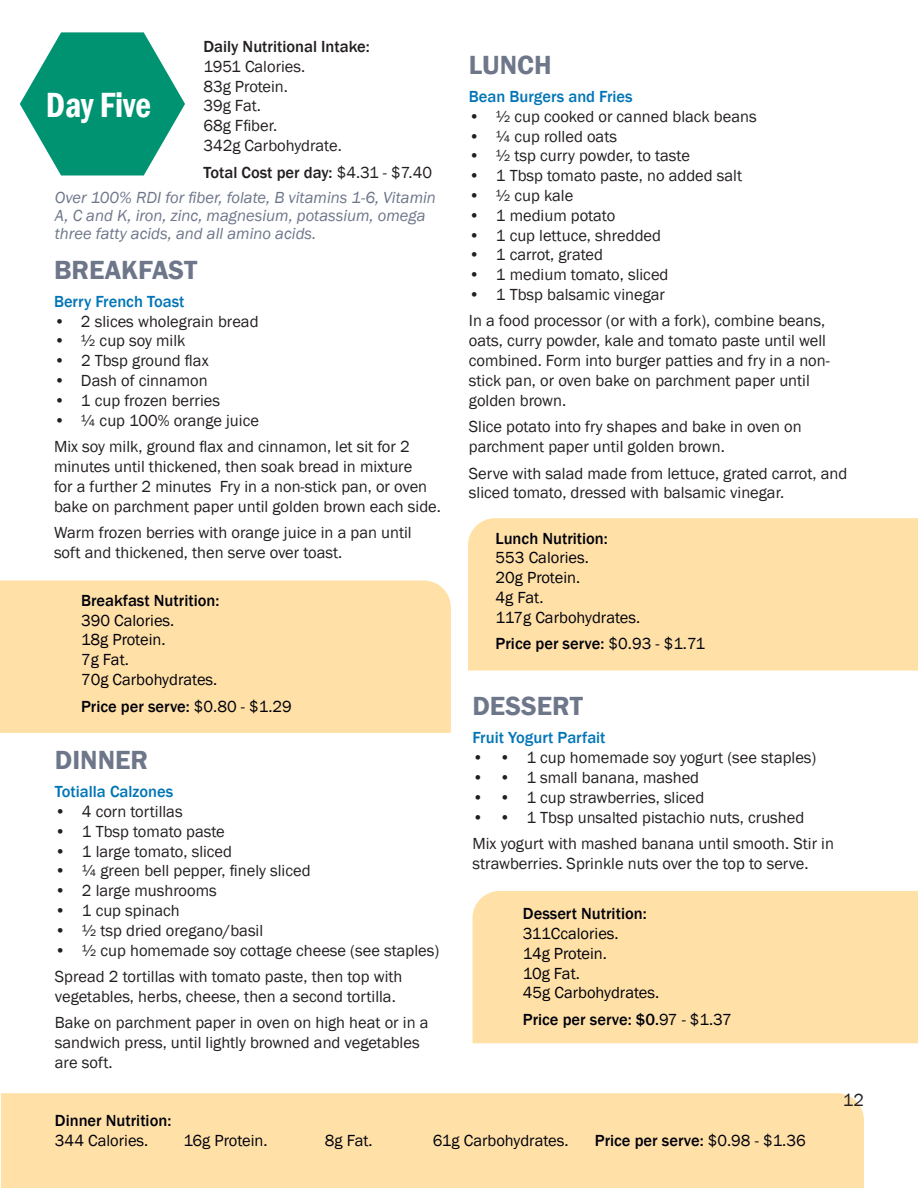
<style>
.page{position:relative;width:918px;height:1188px;background:#fff}
.page>*{position:absolute;margin:0;border:0;box-sizing:border-box;transform-origin:0 0}
.t1{font:600 condensed 36px "Franklin Gothic";color:#fff;scale:.95 1}
.t2{font:600 27px "Franklin Gothic";color:#6e768a}
.t3{font:18px "Franklin Gothic";color:#231f20}
.t4{font:16.5px/19.8px "Franklin Gothic";color:#231f20}
.t5{font:16.5px/19.8px "Franklin Gothic";color:#00000b}
.t6{font:500 16.5px "Franklin Gothic";color:#00000b}
.t7{font:italic 16.5px/25px "Franklin Gothic";color:#6e768a;text-align:right}
.t8{font:500 16.5px "Franklin Gothic";color:#0075b6}
.t9{font:500 16.5px "Franklin Gothic";color:#231f20}
.s1{font-weight:500;font-style:normal;color:#231f20}
.s2{font-style:normal;color:#231f20}
.s3{font-weight:400}
</style>
<div class="page">
<div style="left:468px;top:518px;width:450px;height:153px;background:#ffe1a7"></div>
<div style="left:1px;top:1093px;width:863px;height:95px;background:#ffe1a7"></div>
<svg style="left:20px;top:32px;width:165px;height:144px"></svg>
<div style="left:0;top:580px;width:451px;height:153px;background:#ffe1a7"></div>
<div style="left:472px;top:891px;width:446px;height:152px;background:#ffe1a7"></div>
<p class="t9" style="left:203px;top:40px;width:168px">Daily Nutritional Intake:</p>
<p class="t4" style="left:203px;top:57px;width:140px">1951 Calories.<br>83g Protein.<br>39g Fat.<br>68g Ffiber.<br>342g Carbohydrate.</p>
<p class="t7" style="left:55px;top:160px;width:383px"><span class="s1">Total Cost per day:</span> <span class="s2">$4.31 - $7.40<br></span>Over 100% RDI for fiber, folate, B vitamins 1-6, Vitamin</p>
<p class="t7" style="left:55px;top:207px;width:372px;line-height:18px;text-align:left">A, C and K, iron, zinc, magnesium, potassium, omega three fatty acids, and all amino acids.</p>
<h1 class="t1" style="left:46px;top:90px;width:112px">Day Five</h1>
<h2 class="t2" style="left:54px;top:254px;width:145px">BREAKFAST</h2>
<p class="t8" style="left:54px;top:294px;width:132px">Berry French Toast</p>
<p class="t4" style="left:54px;top:312px;width:206px">• 2 slices wholegrain bread</p>
<p class="t4" style="left:54px;top:332px;width:133px">• ½ cup soy milk</p>
<p class="t4" style="left:54px;top:352px;width:156px">• 2 Tbsp ground flax</p>
<p class="t4" style="left:54px;top:371px;width:155px">• Dash of cinnamon</p>
<p class="t4" style="left:54px;top:391px;width:168px">• 1 cup frozen berries</p>
<p class="t4" style="left:54px;top:408px;width:357px;line-height:26.5px">• ¼ cup 100% orange juice<br>Mix soy milk, ground flax and cinnamon, let sit for 2</p>
<p class="t4" style="left:54px;top:457px;width:388px">minutes until thickened, then soak bread in mixture<br>for a further 2 minutes Fry in a non-stick pan, or oven bake on parchment paper until golden brown each side.</p>
<p class="t4" style="left:54px;top:523px;width:359px">Warm frozen berries with orange juice in a pan until soft and thickened, then serve over toast.</p>
<p class="t6" style="left:81px;top:593px;width:140px">Breakfast Nutrition:</p>
<p class="t5" style="left:81px;top:611px;width:138px">390 Calories.<br>18g Protein.<br>7g Fat.<br>70g Carbohydrates.</p>
<p class="t6" style="left:81px;top:699px;width:212px">Price per serve: <span class="s3">$0.80 - $1.29</span></p>
<h2 class="t2" style="left:55px;top:744px;width:95px">DINNER</h2>
<p class="t8" style="left:55px;top:785px;width:120px">Totialla Calzones</p>
<p class="t4" style="left:55px;top:802px;width:129px">• 4 corn tortillas</p>
<p class="t4" style="left:55px;top:822px;width:171px">• 1 Tbsp tomato paste</p>
<p class="t4" style="left:55px;top:842px;width:179px">• 1 large tomato, sliced</p>
<p class="t4" style="left:55px;top:862px;width:257px">• ¼ green bell pepper, finely sliced</p>
<p class="t4" style="left:55px;top:882px;width:163px">• 2 large mushrooms</p>
<p class="t4" style="left:55px;top:901px;width:126px">• 1 cup spinach</p>
<p class="t4" style="left:55px;top:921px;width:210px">• ½ tsp dried oregano/basil</p>
<p class="t4" style="left:55px;top:938px;width:386px;line-height:26.5px">• ½ cup homemade soy cottage cheese (see staples)<br>Spread 2 tortillas with tomato paste, then top with</p>
<p class="t4" style="left:55px;top:984px;width:375px;line-height:26.5px">vegetables, herbs, cheese, then a second tortilla.<br>Bake on parchment paper in oven on high heat or in a</p>
<p class="t4" style="left:55px;top:1034px;width:366px">sandwich press, until lightly browned and vegetables are soft.</p>
<h2 class="t2" style="left:469px;top:49px;width:84px">LUNCH</h2>
<p class="t8" style="left:469px;top:90px;width:165px">Bean Burgers and Fries</p>
<p class="t4" style="left:469px;top:107px;width:289px">• ½ cup cooked or canned black beans</p>
<p class="t4" style="left:469px;top:127px;width:150px">• ¼ cup rolled oats</p>
<p class="t4" style="left:469px;top:147px;width:223px">• ½ tsp curry powder, to taste</p>
<p class="t4" style="left:469px;top:167px;width:275px">• 1 Tbsp tomato paste, no added salt</p>
<p class="t4" style="left:469px;top:186px;width:106px">• ½ cup kale</p>
<p class="t4" style="left:469px;top:206px;width:148px">• 1 medium potato</p>
<p class="t4" style="left:469px;top:226px;width:194px">• 1 cup lettuce, shredded</p>
<p class="t4" style="left:469px;top:246px;width:136px">• 1 carrot, grated</p>
<p class="t4" style="left:469px;top:266px;width:201px">• 1 medium tomato, sliced</p>
<p class="t4" style="left:469px;top:282px;width:358px;line-height:26.5px">• 1 Tbsp balsamic vinegar<br>In a food processor (or with a fork), combine beans,</p>
<p class="t4" style="left:469px;top:332px;width:363px">oats, curry powder, kale and tomato paste until well combined. Form into burger patties and fry in a non&shy;stick pan, or oven bake on parchment paper until golden brown.</p>
<p class="t4" style="left:469px;top:418px;width:334px">Slice potato into fry shapes and bake in oven on parchment paper until golden brown.</p>
<p class="t4" style="left:469px;top:464px;width:380px">Serve with salad made from lettuce, grated carrot, and sliced tomato, dressed with balsamic vinegar.</p>
<p class="t6" style="left:496px;top:531px;width:114px">Lunch Nutrition:</p>
<p class="t5" style="left:496px;top:549px;width:146px">553 Calories.<br>20g Protein.<br>4g Fat.<br>117g Carbohydrates.</p>
<p class="t6" style="left:496px;top:637px;width:211px">Price per serve: <span class="s3">$0.93 - $1.71</span></p>
<h2 class="t2" style="left:472px;top:690px;width:112px">DESSERT</h2>
<p class="t8" style="left:472px;top:731px;width:135px">Fruit Yogurt Parfait</p>
<p class="t4" style="left:472px;top:749px;width:345px">• • 1 cup homemade soy yogurt (see staples)</p>
<p class="t4" style="left:472px;top:768px;width:228px">• • 1 small banana, mashed</p>
<p class="t4" style="left:472px;top:788px;width:233px">• • 1 cup strawberries, sliced</p>
<p class="t4" style="left:472px;top:805px;width:363px;line-height:26.5px">• • 1 Tbsp unsalted pistachio nuts, crushed<br>Mix yogurt with mashed banana until smooth. Stir in</p>
<p class="t4" style="left:472px;top:854px;width:338px">strawberries. Sprinkle nuts over the top to serve.</p>
<p class="t6" style="left:523px;top:907px;width:125px">Dessert Nutrition:</p>
<p class="t5" style="left:523px;top:924px;width:138px">311Ccalories.<br>14g Protein.<br>10g Fat.<br>45g Carbohydrates.</p>
<p class="t6" style="left:523px;top:1013px;width:210px">Price per serve: $0.<span class="s3">97 - $1.37</span></p>
<p class="t3" style="left:843px;top:1092px;width:23px">12</p>
<p class="t6" style="left:55px;top:1114px;width:118px">Dinner Nutrition:</p>
<p class="t5" style="left:55px;top:1131px;width:95px">344 Calories.</p>
<p class="t5" style="left:184px;top:1131px;width:86px">16g Protein.</p>
<p class="t5" style="left:325px;top:1131px;width:49px">8g Fat.</p>
<p class="t5" style="left:433px;top:1131px;width:137px">61g Carbohydrates.</p>
<p class="t6" style="left:595px;top:1134px;width:212px">Price per serve: <span class="s3">$0.98 - $1.36</span></p>
</div>
